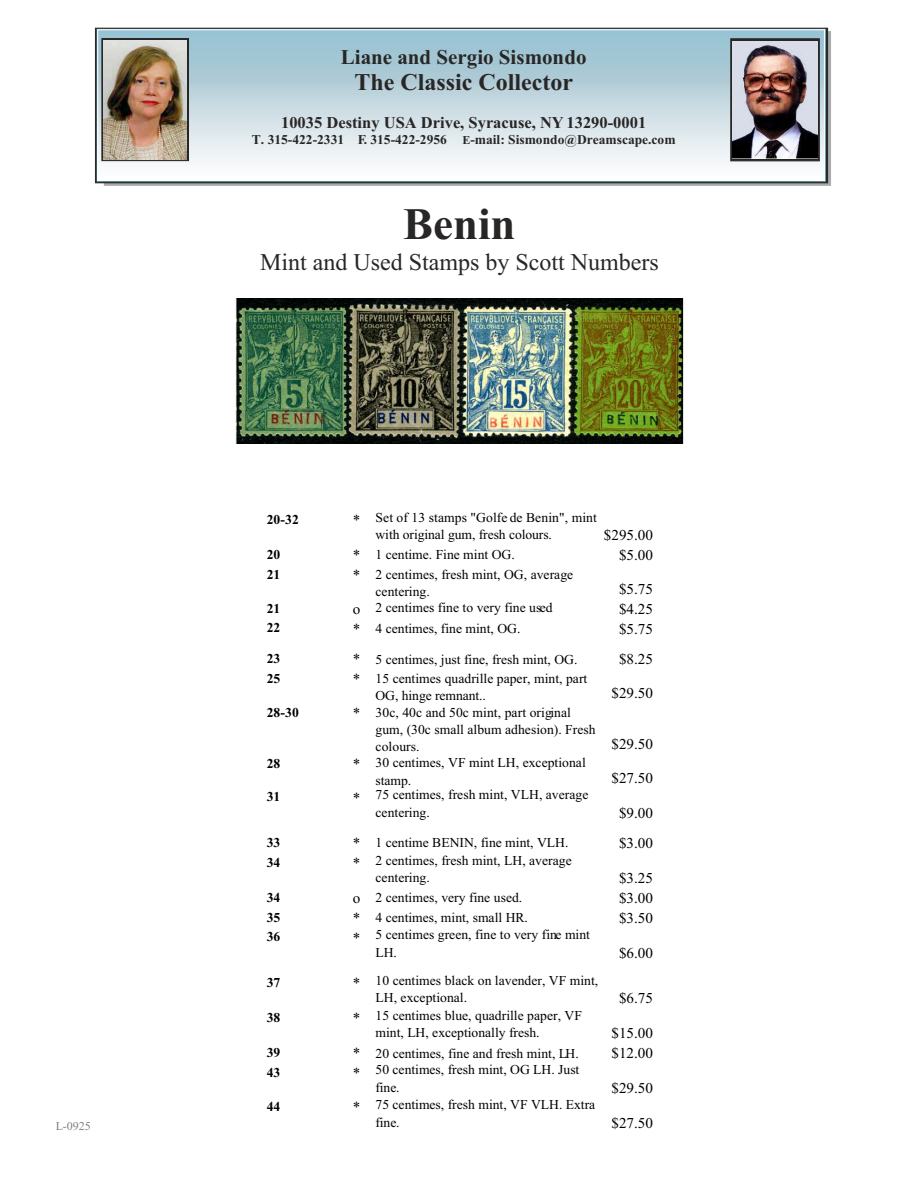
<style>
.page{position:relative;width:918px;height:1188px;background:#fff}
.page>*{position:absolute;margin:0;border:0;box-sizing:border-box;transform-origin:0 0}
.t1{font:700 45px "Times New Roman";color:#292626}
.t2{font:24px "Times New Roman";color:#292626}
.t3{font:700 24px "Times New Roman";color:#292626}
.t4{font:700 21px "Times New Roman";color:#292626}
.t5{font:700 16.5px "Times New Roman";color:#292626}
.t6{font:15.15px "Times New Roman";color:#000}
.t7{font:13.65px/17.4px "Times New Roman";color:#000}
.t8{font:700 13.65px "Times New Roman";letter-spacing:.005em;color:#000}
.t9{font:700 13.5px "Times New Roman";color:#292626}
.t10{font:12px "Times New Roman";color:#7d8285}
.s1{font-size:12px}
.s2{font-size:15.15px}
</style>
<div class="page">
<img style="left:99px;top:31px;width:724px;height:133px">
<div style="left:97px;top:29px;width:728px;height:152px;border:1px solid #fff"></div>
<svg style="left:731px;top:39px;width:88px;height:122px"></svg>
<svg style="left:102px;top:38px;width:87px;height:123px"></svg>
<img style="left:104px;top:40px;width:83px;height:119px">
<img style="left:733px;top:41px;width:84px;height:118px">
<img style="left:236px;top:298px;width:448px;height:145px">
<p class="t10" style="left:56px;top:1122px;width:37px">L-0925</p>
<h3 class="t4" style="left:341px;top:50px;width:247px">Liane and Sergio Sismondo</h3>
<h2 class="t3" style="left:354px;top:74px;width:220px">The Classic Collector</h2>
<p class="t5" style="left:281px;top:117px;width:367px">10035 Destiny USA Drive, Syracuse, NY 13290-0001</p>
<p class="t9" style="left:252px;top:134px;width:425px">T. 315-422-2331 F. 315-422-2956 <span class="s1">E</span>-mail: Sismondo@Dreamscape.com</p>
<h1 class="t1" style="left:403px;top:209px;width:114px">Benin</h1>
<h2 class="t2" style="left:260px;top:254px;width:400px">Mint and Used Stamps by Scott Numbers</h2>
<p class="t8" style="left:267px;top:515px;width:34px">20-32</p>
<p class="t7" style="left:376px;top:510px;width:223px;text-indent:-23px"><span class="s2">*</span> Set of 13 stamps "Golfe de Benin", mint with original gum, fresh colours.</p>
<p class="t6" style="left:604px;top:530px;width:51px">$295.00</p>
<p class="t8" style="left:267px;top:550px;width:15px">20</p>
<p class="t7" style="left:353px;top:547px;width:164px"><span class="s2">*</span> 1 centime. Fine mint OG.</p>
<p class="t6" style="left:619px;top:550px;width:35px">$5.00</p>
<p class="t8" style="left:267px;top:570px;width:15px">21</p>
<p class="t7" style="left:376px;top:567px;width:199px;text-indent:-23px"><span class="s2">*</span> 2 centimes, fresh mint, OG, average centering.</p>
<p class="t6" style="left:619px;top:584px;width:35px">$5.75</p>
<p class="t8" style="left:267px;top:603px;width:15px">21</p>
<p class="t7" style="left:353px;top:600px;width:202px"><span class="s2">o</span> 2 centimes fine to very fine used</p>
<p class="t6" style="left:619px;top:603px;width:35px">$4.25</p>
<p class="t8" style="left:267px;top:623px;width:15px">22</p>
<p class="t7" style="left:353px;top:621px;width:169px"><span class="s2">*</span> 4 centimes, fine mint, OG.</p>
<p class="t6" style="left:619px;top:623px;width:35px">$5.75</p>
<p class="t8" style="left:267px;top:654px;width:15px">23</p>
<p class="t7" style="left:353px;top:653px;width:226px"><span class="s2">*</span> 5 centimes, just fine, fresh mint, OG.</p>
<p class="t6" style="left:619px;top:654px;width:35px">$8.25</p>
<p class="t8" style="left:267px;top:674px;width:15px">25</p>
<p class="t7" style="left:376px;top:671px;width:213px;text-indent:-23px"><span class="s2">*</span> 15 centimes quadrille paper, mint, part<br>OG, hinge remnant..</p>
<p class="t6" style="left:611px;top:688px;width:43px">$29.50</p>
<p class="t8" style="left:267px;top:708px;width:34px">28-30</p>
<p class="t7" style="left:376px;top:705px;width:222px;text-indent:-23px"><span class="s2">*</span> 30c, 40c and 50c mint, part original gum, (30c small album adhesion). Fresh colours.</p>
<p class="t8" style="left:267px;top:758px;width:15px">28</p>
<p class="t7" style="left:376px;top:755px;width:212px;text-indent:-23px"><span class="s2">*</span> 30 centimes, VF mint LH, exceptional stamp.</p>
<p class="t8" style="left:267px;top:792px;width:15px">31</p>
<p class="t7" style="left:376px;top:787px;width:214px;text-indent:-23px"><span class="s2">*</span> 75 centimes, fresh mint, VLH, average centering.</p>
<p class="t6" style="left:611px;top:739px;width:43px">$29.50</p>
<p class="t6" style="left:611px;top:772px;width:43px">$27.50</p>
<p class="t6" style="left:619px;top:807px;width:35px">$9.00</p>
<p class="t8" style="left:267px;top:838px;width:15px">33</p>
<p class="t7" style="left:353px;top:835px;width:217px"><span class="s2">*</span> 1 centime BENIN, fine mint, VLH.</p>
<p class="t6" style="left:619px;top:838px;width:35px">$3.00</p>
<p class="t8" style="left:267px;top:858px;width:15px">34</p>
<p class="t7" style="left:376px;top:853px;width:198px;text-indent:-23px"><span class="s2">*</span> 2 centimes, fresh mint, LH, average centering.</p>
<p class="t6" style="left:619px;top:873px;width:35px">$3.25</p>
<p class="t8" style="left:267px;top:892px;width:15px">34</p>
<p class="t7" style="left:353px;top:890px;width:171px"><span class="s2">o</span> 2 centimes, very fine used.</p>
<p class="t6" style="left:619px;top:893px;width:35px">$3.00</p>
<p class="t8" style="left:267px;top:912px;width:15px">35</p>
<p class="t7" style="left:353px;top:910px;width:177px"><span class="s2">*</span> 4 centimes, mint, small HR.</p>
<p class="t6" style="left:619px;top:912px;width:35px">$3.50</p>
<p class="t8" style="left:267px;top:932px;width:15px">36</p>
<p class="t7" style="left:376px;top:927px;width:216px;text-indent:-23px"><span class="s2">*</span> 5 centimes green, fine to very fine mint<br>LH.</p>
<p class="t6" style="left:619px;top:947px;width:35px">$6.00</p>
<p class="t8" style="left:267px;top:978px;width:15px">37</p>
<p class="t7" style="left:376px;top:973px;width:224px;text-indent:-23px"><span class="s2">*</span> 10 centimes black on lavender, VF mint,<br>LH, exceptional.</p>
<p class="t8" style="left:267px;top:1013px;width:15px">38</p>
<p class="t7" style="left:376px;top:1008px;width:208px;text-indent:-23px"><span class="s2">*</span> 15 centimes blue, quadrille paper, VF mint, LH, exceptionally fresh.</p>
<p class="t6" style="left:619px;top:993px;width:35px">$6.75</p>
<p class="t6" style="left:611px;top:1028px;width:43px">$15.00</p>
<p class="t8" style="left:267px;top:1047px;width:15px">39</p>
<p class="t7" style="left:353px;top:1046px;width:228px"><span class="s2">*</span> 20 centimes, fine and fresh mint, LH.</p>
<p class="t6" style="left:611px;top:1047px;width:43px">$12.00</p>
<p class="t8" style="left:267px;top:1067px;width:15px">43</p>
<p class="t7" style="left:376px;top:1062px;width:205px;text-indent:-23px"><span class="s2">*</span> 50 centimes, fresh mint, OG LH. Just fine.</p>
<p class="t6" style="left:611px;top:1082px;width:43px">$29.50</p>
<p class="t8" style="left:267px;top:1102px;width:15px">44</p>
<p class="t7" style="left:376px;top:1097px;width:221px;text-indent:-23px"><span class="s2">*</span> 75 centimes, fresh mint, VF VLH. Extra fine.</p>
<p class="t6" style="left:611px;top:1117px;width:43px">$27.50</p>
</div>
